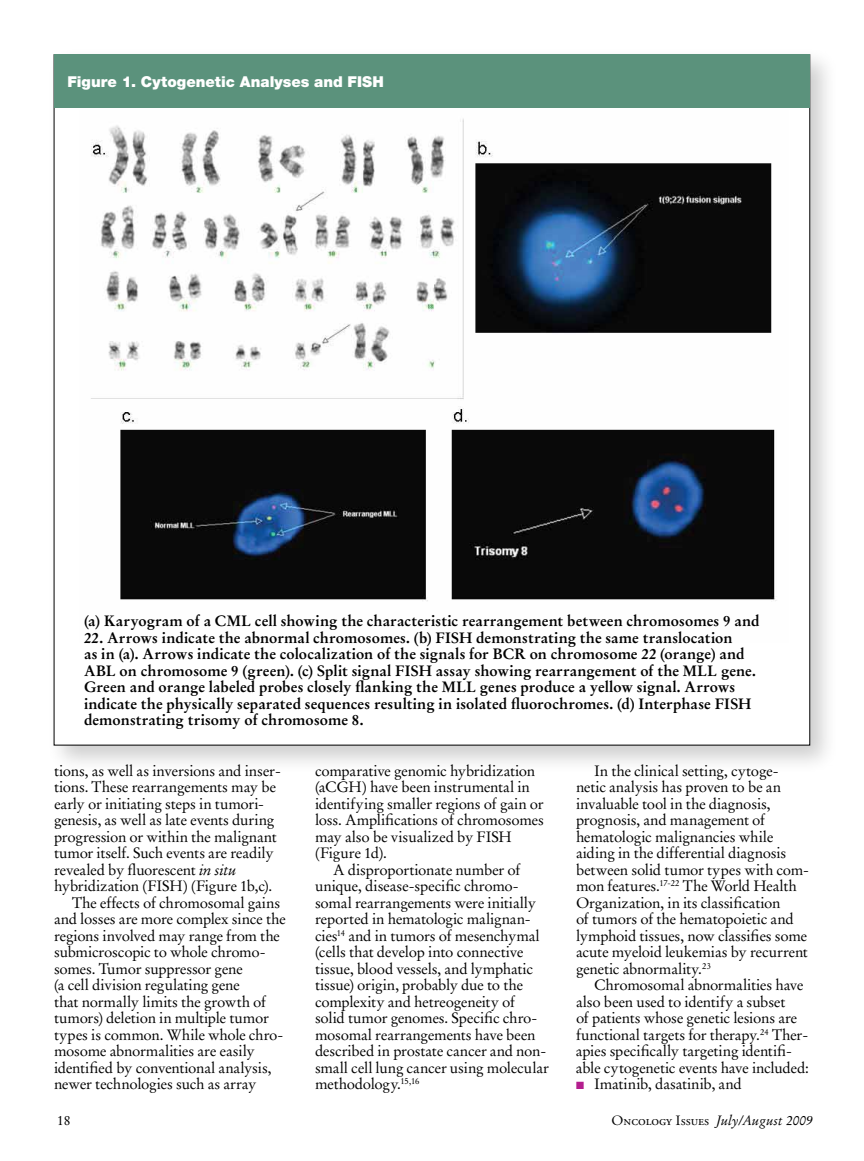
<style>
.page{position:relative;width:864px;height:1161px;background:#fff}
.page>*{position:absolute;margin:0;border:0;box-sizing:border-box;transform-origin:0 0}
.t1{font:15px/16.5px "Stempel Garamond LT Std";letter-spacing:-.015em;color:#000}
.t2{font:700 15px/16.5px "Stempel Garamond LT Std";letter-spacing:.005em;color:#000}
.t3{font:900 15px "Helvetica Neue";letter-spacing:.005em;color:#fff}
.t4{font:italic 13.5px "Stempel Garamond LT Std";color:#000}
.t5{font:13.5px "Stempel Garamond LT Std";color:#000}
.s1{font-style:italic}
.s2{color:#b41e8e}
.s3{font-style:normal}
.s4{font-family:"Adobe Garamond Exp";font-style:normal}
</style>
<div class="page">
<div style="left:45px;top:46px;width:793px;height:728px;background:#000;opacity:.2"></div>
<div style="left:54px;top:55px;width:756px;height:690px;background:#fff"></div>
<img style="left:91px;top:118px;width:686px;height:483px">
<div style="left:54px;top:54px;width:756px;height:54px;background:#5b927c"></div>
<p class="t3" style="left:68px;top:72px;width:318px">Figure 1. Cytogenetic Analyses and FISH</p>
<p class="t2" style="left:84px;top:613px;width:677px">(a) Karyogram of a CML cell showing the characteristic rearrangement between chromosomes 9 and</p>
<p class="t2" style="left:84px;top:629px;width:673px">22. Arrows indicate the abnormal chromosomes. (b) FISH demonstrating the same translocation<br>as in (a). Arrows indicate the colocalization of the signals for BCR on chromosome 22 (orange) and ABL on chromosome 9 (green). (c) Split signal FISH assay showing rearrangement of the MLL gene.<br>Green and orange labeled probes closely flanking the MLL genes produce a yellow signal. Arrows indicate the physically separated sequences resulting in isolated fluorochromes. (d) Interphase FISH demonstrating trisomy of chromosome 8.</p>
<p class="t1" style="left:54px;top:762px;width:228px">tions, as well as inversions and inser-</p>
<p class="t1" style="left:54px;top:779px;width:224px">tions. These rearrangements may be</p>
<p class="t1" style="left:54px;top:795px;width:212px">early or initiating steps in tumori-</p>
<p class="t1" style="left:54px;top:812px;width:222px">genesis, as well as late events during</p>
<p class="t1" style="left:54px;top:828px;width:224px">progression or within the malignant</p>
<p class="t1" style="left:54px;top:845px;width:221px">tumor itself. Such events are readily</p>
<p class="t1" style="left:54px;top:861px;width:184px">revealed by fluorescent <span class="s1">in situ</span></p>
<p class="t1" style="left:54px;top:878px;width:220px">hybridization (FISH) (Figure 1b,c).</p>
<p class="t1" style="left:72px;top:894px;width:210px">The effects of chromosomal gains</p>
<p class="t1" style="left:54px;top:911px;width:233px">and losses are more complex since the</p>
<p class="t1" style="left:54px;top:927px;width:227px">regions involved may range from the</p>
<p class="t1" style="left:54px;top:944px;width:213px">submicroscopic to whole chromo-</p>
<p class="t1" style="left:54px;top:960px;width:190px">somes. Tumor suppressor gene</p>
<p class="t1" style="left:54px;top:977px;width:187px">(a cell division regulating gene</p>
<p class="t1" style="left:54px;top:993px;width:214px">that normally limits the growth of</p>
<p class="t1" style="left:54px;top:1010px;width:216px">tumors) deletion in multiple tumor</p>
<p class="t1" style="left:54px;top:1026px;width:231px">types is common. While whole chro-</p>
<p class="t1" style="left:54px;top:1043px;width:202px">mosome abnormalities are easily</p>
<p class="t1" style="left:54px;top:1059px;width:219px">identified by conventional analysis,</p>
<p class="t1" style="left:54px;top:1076px;width:204px">newer technologies such as array</p>
<p class="t1" style="left:315px;top:762px;width:222px">comparative genomic hybridization</p>
<p class="t1" style="left:315px;top:779px;width:216px">(aCGH) have been instrumental in</p>
<p class="t1" style="left:315px;top:795px;width:230px">identifying smaller regions of gain or</p>
<p class="t1" style="left:315px;top:812px;width:230px">loss. Amplifications of chromosomes</p>
<p class="t1" style="left:315px;top:828px;width:198px">may also be visualized by FISH</p>
<p class="t1" style="left:315px;top:845px;width:73px">(Figure 1d).</p>
<p class="t1" style="left:333px;top:861px;width:189px">A disproportionate number of</p>
<p class="t1" style="left:315px;top:878px;width:205px">unique, disease-specific chromo-</p>
<p class="t1" style="left:315px;top:894px;width:223px">somal rearrangements were initially</p>
<p class="t1" style="left:315px;top:911px;width:217px">reported in hematologic malignan-</p>
<p class="t1" style="left:315px;top:927px;width:226px">cies<sup>14</sup> and in tumors of mesenchymal</p>
<p class="t1" style="left:315px;top:944px;width:210px">(cells that develop into connective</p>
<p class="t1" style="left:315px;top:960px;width:220px">tissue, blood vessels, and lymphatic</p>
<p class="t1" style="left:315px;top:977px;width:210px">tissue) origin, probably due to the</p>
<p class="t1" style="left:315px;top:993px;width:202px">complexity and hetreogeneity of</p>
<p class="t1" style="left:315px;top:1010px;width:224px">solid tumor genomes. Specific chro-</p>
<p class="t1" style="left:315px;top:1026px;width:222px">mosomal rearrangements have been</p>
<p class="t1" style="left:315px;top:1043px;width:233px">described in prostate cancer and non-</p>
<p class="t1" style="left:315px;top:1059px;width:235px">small cell lung cancer using molecular</p>
<p class="t1" style="left:315px;top:1076px;width:106px">methodology.<sup>15,16</sup></p>
<p class="t1" style="left:576px;top:762px;width:235px;text-indent:18px">In the clinical setting, cytoge&shy;netic analysis has proven to be an invaluable tool in the diagnosis, prognosis, and management of hematologic malignancies while aiding in the differential diagnosis between solid tumor types with com&shy;mon features.<sup>17-22</sup> The World Health Organization, in its classification<br>of tumors of the hematopoietic and lymphoid tissues, now classifies some acute myeloid leukemias by recurrent genetic abnormality.<sup>23</sup></p>
<p class="t1" style="left:576px;top:977px;width:235px;text-indent:18px">Chromosomal abnormalities have also been used to identify a subset<br>of patients whose genetic lesions are functional targets for therapy.<sup>24</sup> Ther&shy;apies specifically targeting identifi&shy;able cytogenetic events have included:</p>
<p class="t1" style="left:576px;top:1076px;width:167px"><span class="s2">■</span> Imatinib, dasatinib, and</p>
<p class="t5" style="left:57px;top:1112px;width:15px">18</p>
<p class="t4" style="left:612px;top:1112px;width:203px"><span class="s3">O</span><span class="s4">ncology</span> <span class="s3">I</span><span class="s4">ssues</span> July/August 2009</p>
</div>
